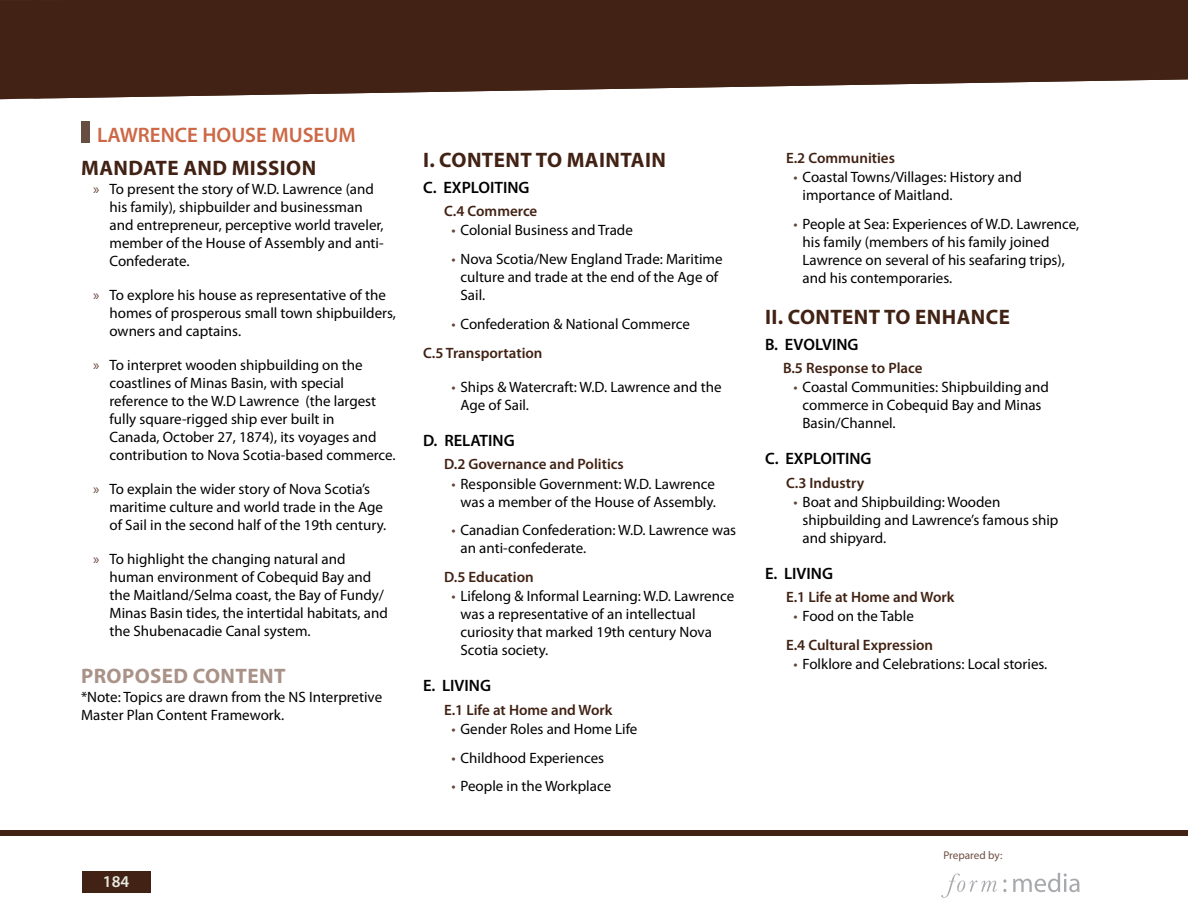
<style>
.page{position:relative;width:1188px;height:918px;background:#fff}
.page>*{position:absolute;margin:0;border:0;box-sizing:border-box;transform-origin:0 0}
.t1{font:700 21px "Myriad Pro";letter-spacing:.015em;color:#412214}
.t2{font:600 21px "Myriad Pro";color:#cc6846}
.t3{font:700 21px "Myriad Pro";color:#a99288}
.t4{font:600 16.5px "Myriad Pro";color:#000}
.t5{font:600 16.5px "Myriad Pro";color:#e8e9e0}
.t6{font:15px/18px "Myriad Pro";color:#000}
.t7{font:600 15px/28.8px "Myriad Pro";color:#412214}
.t8{font:11.25px "Myriad Pro";letter-spacing:-.005em;color:#6c4e41}
.s1{color:#644539}
.s2{font-weight:600;color:#412214}
.s3{font-weight:400;color:#644539}
.s4{font-weight:400;color:#000}
</style>
<div class="page">
<svg style="left:1013px;top:873px;width:67px;height:19px"></svg>
<svg style="left:941px;top:874px;width:56px;height:24px"></svg>
<div style="left:82px;top:872px;width:68px;height:21px;background:#412214"></div>
<div style="left:0;top:831px;width:1188px;height:5px;background:#412214"></div>
<svg style="left:0;top:0;width:1188px;height:99px;fill:#412214"></svg>
<div style="left:81px;top:122px;width:8px;height:21px;background:#674e43"></div>
<h1 class="t2" style="left:97px;top:121px;width:260px">LAWRENCE HOUSE MUSEUM</h1>
<h1 class="t1" style="left:81px;top:154px;width:33px">MANDATE</h1>
<h1 class="t1" style="left:183px;top:154px;width:16px">AND</h1>
<h1 class="t1" style="left:232px;top:154px;width:30px">MISSION</h1>
<p class="t6" style="left:109px;top:179px;width:276px;text-indent:-16px"><span class="s1">»</span> To present the story of W.D. Lawrence (and his family), shipbuilder and businessman and entrepreneur, perceptive world traveler, member of the House of Assembly and anti-Confederate.</p>
<p class="t6" style="left:109px;top:285px;width:288px;text-indent:-16px"><span class="s1">»</span> To explore his house as representative of the homes of prosperous small town shipbuilders, owners and captains.</p>
<p class="t6" style="left:109px;top:356px;width:288px;text-indent:-16px"><span class="s1">»</span> To interpret wooden shipbuilding on the coastlines of Minas Basin, with special reference to the W.D Lawrence (the largest fully square-rigged ship ever built in<br>Canada, October 27, 1874), its voyages and contribution to Nova Scotia-based commerce.</p>
<p class="t6" style="left:109px;top:480px;width:278px;text-indent:-16px"><span class="s1">»</span> To explain the wider story of Nova Scotia’s maritime culture and world trade in the Age of Sail in the second half of the 19th century.</p>
<p class="t6" style="left:109px;top:550px;width:280px;text-indent:-16px"><span class="s1">»</span> To highlight the changing natural and human environment of Cobequid Bay and the Maitland/Selma coast, the Bay of Fundy/ Minas Basin tides, the intertidal habitats, and the Shubenacadie Canal system.</p>
<h1 class="t3" style="left:81px;top:662px;width:27px">PROPOSED</h1>
<h1 class="t3" style="left:193px;top:662px;width:27px">CONTENT</h1>
<p class="t6" style="left:81px;top:687px;width:303px">*Note: Topics are drawn from the NS Interpretive<br>Master Plan Content Framework.</p>
<h1 class="t1" style="left:423px;top:146px;width:43px">I. CONTENT</h1>
<h1 class="t1" style="left:536px;top:146px;width:62px">TO MAINTAIN</h1>
<p class="t4" style="left:423px;top:177px;width:108px">C. EXPLOITING</p>
<p class="t7" style="left:444px;top:197px;width:95px">C.4 Commerce</p>
<p class="t6" style="left:452px;top:221px;width:183px"><span class="s1">•</span> Colonial Business and Trade</p>
<p class="t6" style="left:460px;top:250px;width:264px;text-indent:-9px"><span class="s1">•</span> Nova Scotia/New England Trade: Maritime culture and trade at the end of the Age of<br>Sail.</p>
<p class="t6" style="left:423px;top:309px;width:268px;line-height:28.8px;text-indent:28px"><span class="s1">•</span> Confederation &amp; National Commerce<br><span class="s2">C.5 Transportation</span></p>
<p class="t6" style="left:460px;top:378px;width:263px;text-indent:-9px"><span class="s1">•</span> Ships &amp; Watercraft: W.D. Lawrence and the<br>Age of Sail.</p>
<p class="t4" style="left:423px;top:430px;width:93px">D. RELATING</p>
<p class="t7" style="left:444px;top:450px;width:181px">D.2 Governance and Politics</p>
<p class="t6" style="left:452px;top:474px;width:266px;text-align:right"><span class="s1">•</span> Responsible Government: W.D. Lawrence was a member of the House of Assembly.</p>
<p class="t6" style="left:460px;top:521px;width:277px;text-indent:-9px"><span class="s1">•</span> Canadian Confederation: W.D. Lawrence was an anti-confederate.</p>
<p class="t7" style="left:444px;top:562px;width:91px">D.5 Education</p>
<p class="t6" style="left:460px;top:587px;width:275px;text-indent:-9px"><span class="s1">•</span> Lifelong &amp; Informal Learning: W.D. Lawrence was a representative of an intellectual curiosity that marked 19th century Nova Scotia society.</p>
<p class="t4" style="left:423px;top:675px;width:70px">E. LIVING</p>
<p class="t7" style="left:444px;top:695px;width:170px">E.1 Life at Home and Work</p>
<p class="t6" style="left:452px;top:719px;width:187px"><span class="s1">•</span> Gender Roles and Home Life</p>
<p class="t6" style="left:452px;top:748px;width:154px"><span class="s1">•</span> Childhood Experiences</p>
<p class="t6" style="left:452px;top:777px;width:161px"><span class="s1">•</span> People in the Workplace</p>
<p class="t5" style="left:103px;top:871px;width:28px">184</p>
<p class="t7" style="left:786px;top:143px;width:110px">E.2 Communities</p>
<p class="t6" style="left:802px;top:168px;width:221px;text-indent:-9px"><span class="s1">•</span> Coastal Towns/Villages: History and importance of Maitland.</p>
<p class="t6" style="left:802px;top:214px;width:278px;text-indent:-9px"><span class="s1">•</span> People at Sea: Experiences of W.D. Lawrence, his family (members of his family joined Lawrence on several of his seafaring trips), and his contemporaries.</p>
<h1 class="t1" style="left:765px;top:303px;width:50px">II. CONTENT</h1>
<h1 class="t1" style="left:884px;top:303px;width:58px">TO ENHANCE</h1>
<p class="t4" style="left:765px;top:334px;width:95px">B. EVOLVING</p>
<p class="t7" style="left:783px;top:353px;width:141px">B.5 Response to Place</p>
<p class="t6" style="left:802px;top:378px;width:248px;text-indent:-9px"><span class="s1">•</span> Coastal Communities: Shipbuilding and commerce in Cobequid Bay and Minas<br>Basin/Channel.</p>
<p class="t4" style="left:765px;top:448px;width:108px">C. EXPLOITING</p>
<p class="t7" style="left:786px;top:468px;width:80px">C.3 Industry</p>
<p class="t6" style="left:802px;top:492px;width:258px;text-indent:-9px"><span class="s1">•</span> Boat and Shipbuilding: Wooden shipbuilding and Lawrence’s famous ship and shipyard.</p>
<p class="t4" style="left:765px;top:563px;width:70px">E. LIVING</p>
<p class="t7" style="left:786px;top:582px;width:170px">E.1 Life at Home and Work</p>
<p class="t7" style="left:786px;top:601px;width:149px;text-indent:7px"><span class="s3">•</span> <span class="s4">Food on the Table<br></span>E.4 Cultural Expression</p>
<p class="t6" style="left:794px;top:655px;width:255px"><span class="s1">•</span> Folklore and Celebrations: Local stories.</p>
<p class="t8" style="left:944px;top:848px;width:60px">Prepared by:</p>
</div>
